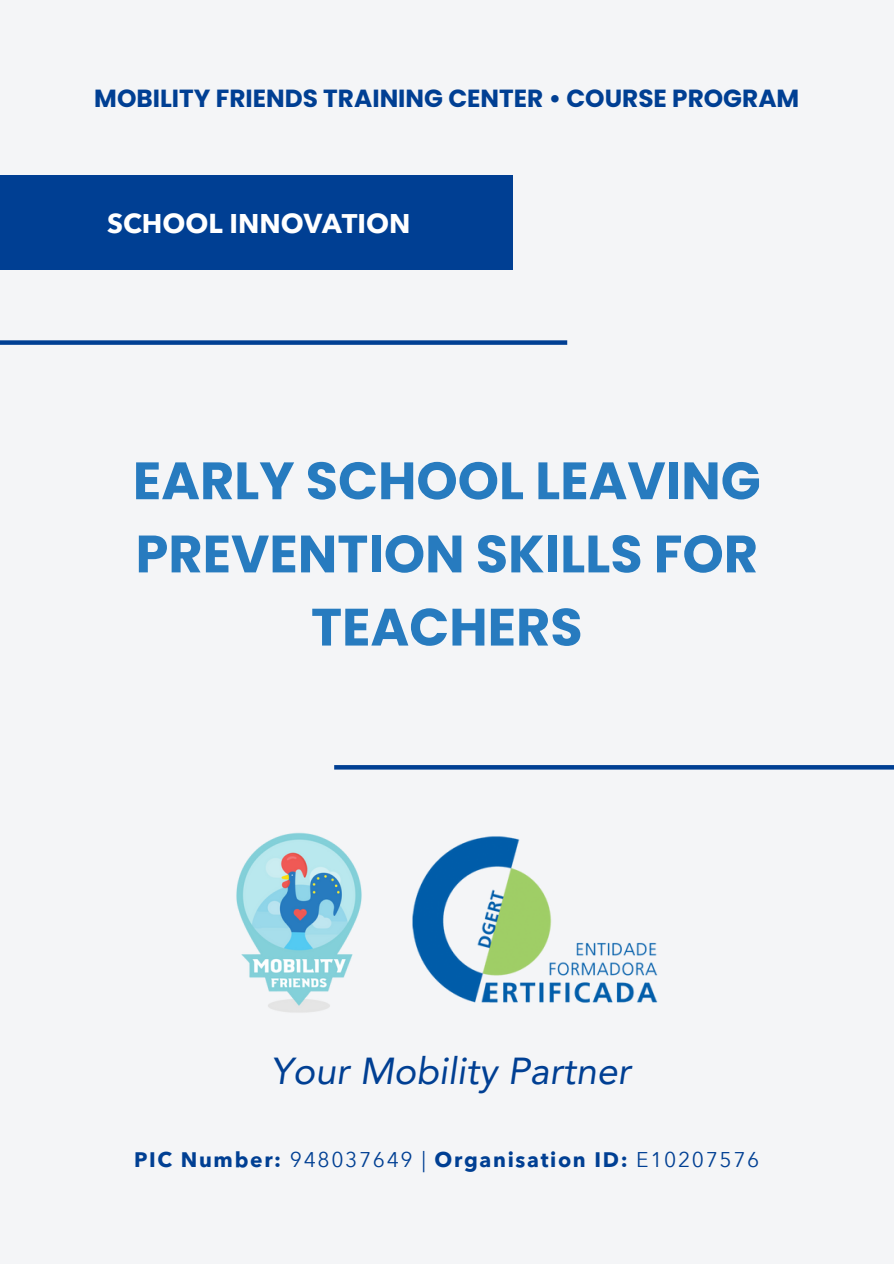
<style>
.page{position:relative;width:894px;height:1264px;background:#fff}
.page>*{position:absolute;margin:0;border:0;box-sizing:border-box;transform-origin:0 0}
.t1{font:700 52.5px/73.2px "Poppins";color:#277bbf;text-align:center}
.t2{font:italic 37.5px "Avenir LT Pro";color:#003f93}
.t3{font:700 27px "Avenir Next Thai Modern";color:#fff}
.t4{font:700 24.75px "Poppins";color:#003f93}
.t5{font:700 21px "Avenir Next Thai Trad";letter-spacing:.08em;color:#003f93}
.s1{font-weight:400}
</style>
<div class="page">
<div style="left:0;top:0;width:893px;height:1263px;background:#f4f5f7"></div>
<div style="left:0;top:175px;width:512px;height:95px;background:#003f93"></div>
<img style="left:236px;top:832px;width:126px;height:181px">
<img style="left:413px;top:836px;width:244px;height:167px">
<div style="left:0;top:340px;width:567px;height:5px;background:#003f93"></div>
<svg style="left:334px;top:765px;width:559px;height:4px;background:#044294"></svg>
<p class="t4" style="left:94px;top:81px;width:706px">MOBILITY FRIENDS TRAINING CENTER • COURSE PROGRAM</p>
<h1 class="t3" style="left:107px;top:203px;width:305px">SCHOOL INNOVATION</h1>
<p class="t1" style="left:133px;top:444px;width:629px">EARLY SCHOOL LEAVING<br>PREVENTION SKILLS FOR<br>TEACHERS</p>
<p class="t2" style="left:270px;top:1055px;width:361px">Your Mobility Partner</p>
<p class="t5" style="left:134px;top:1147px;width:626px">PIC Number: <span class="s1">948037649 |</span> Organisation ID: <span class="s1">E10207576</span></p>
</div>
